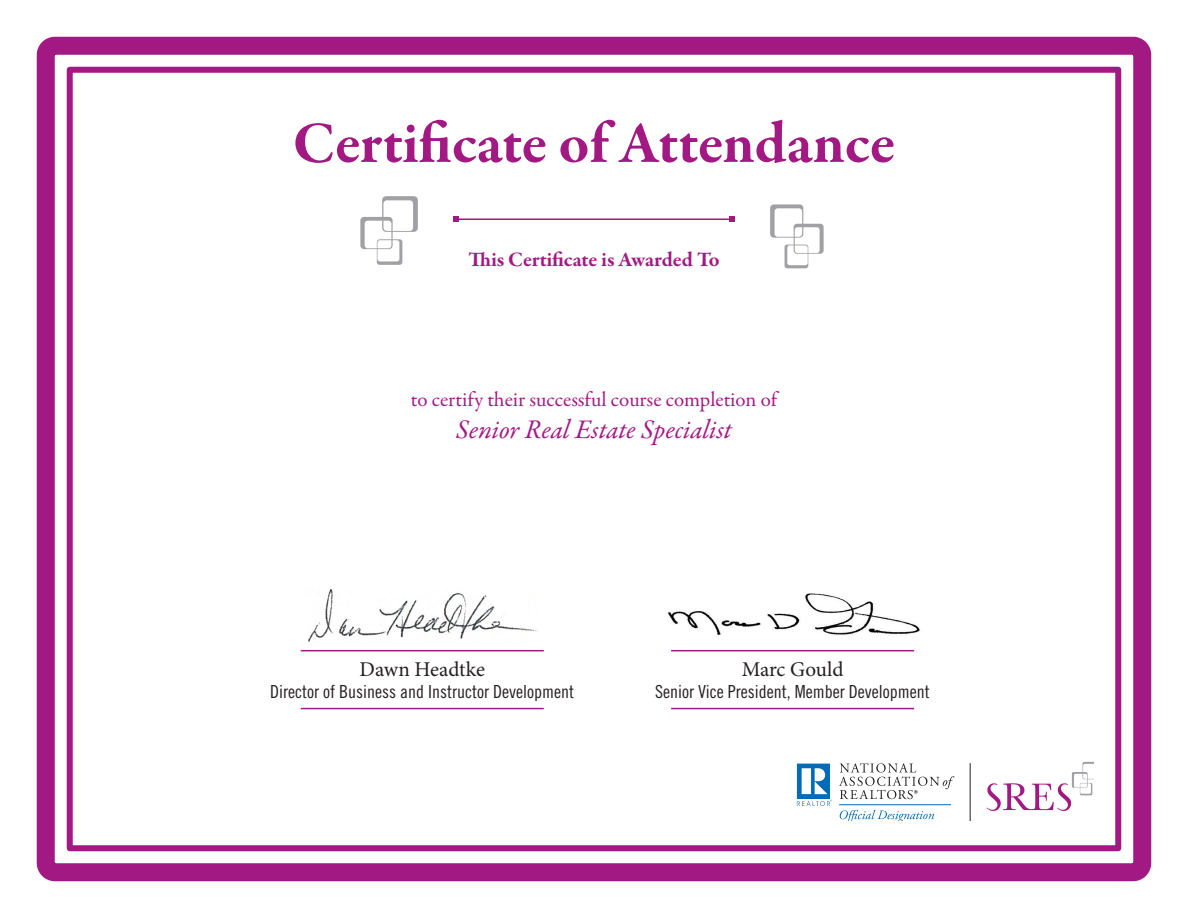
<style>
.page{position:relative;width:1188px;height:918px;background:#fff}
.page>*{position:absolute;margin:0;border:0;box-sizing:border-box;transform-origin:0 0}
.t1{font:700 60px "Garamond Premr Pro";letter-spacing:-.01em;color:#a31984}
.t2{font:italic 27px "Garamond Premr Pro";color:#a31984}
.t3{font:21px "Garamond Premr Pro";color:#a31984}
.t4{font:700 21px "Garamond Premr Pro";letter-spacing:-.01em;color:#a31984}
.t5{font:21px "Minion Pro";letter-spacing:-.005em;color:#231f20}
.t6{font:18px "Trade Gothic Cond Eighteen";color:#231f20}
</style>
<div class="page">
<div style="left:37px;top:37px;width:1114px;height:844px;border:18px solid #a31984;border-radius:9px"></div>
<div style="left:67px;top:67px;width:1054px;height:784px;border:6px solid #a31984"></div>
<svg style="left:987px;top:762px;width:107px;height:49px"></svg>
<hr style="left:970px;top:763px;width:1px;height:58px;background:#231f20">
<hr style="left:839px;top:804px;width:112px;height:1px;background:#006bb6">
<svg style="left:840px;top:810px;width:94px;height:11px"></svg>
<svg style="left:797px;top:764px;width:35px;height:42px"></svg>
<svg style="left:839px;top:763px;width:115px;height:36px"></svg>
<hr style="left:456px;top:218px;width:276px;height:2px;background:#a31984">
<svg style="left:729px;top:216px;width:6px;height:6px"></svg>
<svg style="left:453px;top:216px;width:6px;height:6px"></svg>
<hr style="left:671px;top:708px;width:243px;height:1px;background:#a31984">
<hr style="left:671px;top:650px;width:243px;height:1px;background:#a31984">
<hr style="left:301px;top:708px;width:243px;height:1px;background:#a31984">
<hr style="left:301px;top:650px;width:243px;height:1px;background:#a31984">
<img style="left:308px;top:589px;width:230px;height:54px">
<img style="left:668px;top:593px;width:252px;height:42px">
<svg style="left:360px;top:196px;width:58px;height:69px"></svg>
<svg style="left:770px;top:204px;width:54px;height:64px"></svg>
<p class="t1" style="left:293px;top:106px;width:604px">Certificate of Attendance</p>
<p class="t4" style="left:468px;top:247px;width:253px">This Certificate is Awarded To</p>
<p class="t3" style="left:411px;top:387px;width:368px">to certify their successful course completion of</p>
<p class="t2" style="left:456px;top:413px;width:278px">Senior Real Estate Specialist</p>
<p class="t5" style="left:360px;top:656px;width:127px">Dawn Headtke</p>
<p class="t6" style="left:270px;top:681px;width:305px">Director of Business and Instructor Development</p>
<p class="t5" style="left:742px;top:656px;width:103px">Marc Gould</p>
<p class="t6" style="left:655px;top:681px;width:276px">Senior Vice President, Member Development</p>
</div>
